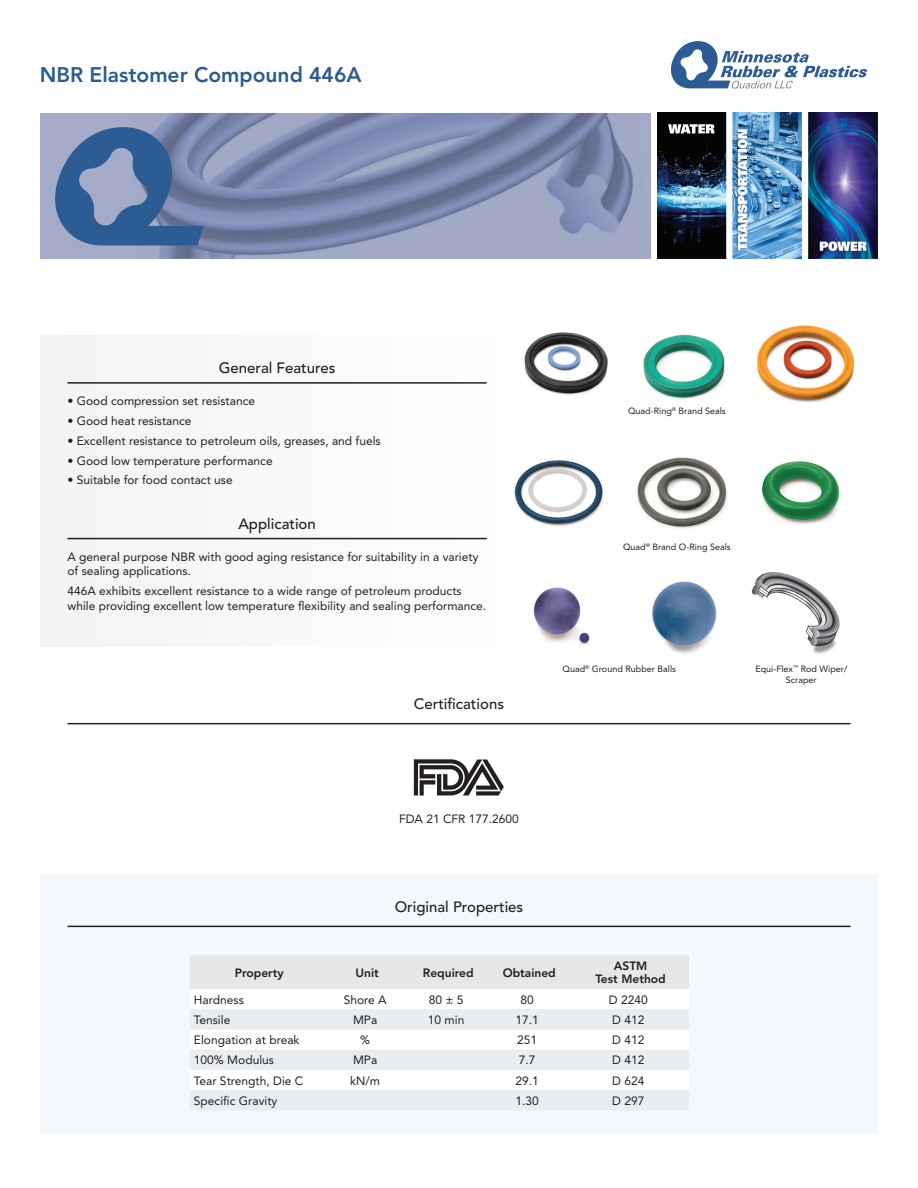
<style>
.page{position:relative;width:918px;height:1188px;background:#fff}
.page>*{position:absolute;margin:0;border:0;box-sizing:border-box;transform-origin:0 0}
.t1{font:800 21px "Avenir LT Std";color:#2c5c93}
.t2{font:500 15px "Avenir LT Std";color:#231f20}
.t3{font:12px/14.4px "Avenir LT Std";color:#231f20}
.t4{font:800 12px/13.5px "Avenir LT Std";color:#231f20;text-align:center}
.t5{font:9px/10.8px "Avenir LT Std";color:#231f20;text-align:center}
</style>
<div class="page">
<svg style="left:671px;top:41px;width:196px;height:48px"></svg>
<svg style="left:41px;top:113px;width:610px;height:146px;background:#939bbc"></svg>
<img style="left:158px;top:113px;width:72px;height:87px">
<img style="left:230px;top:113px;width:102px;height:87px">
<img style="left:332px;top:113px;width:101px;height:77px">
<img style="left:535px;top:113px;width:94px;height:59px">
<img style="left:238px;top:190px;width:101px;height:67px">
<img style="left:339px;top:181px;width:101px;height:66px">
<img style="left:440px;top:172px;width:101px;height:47px">
<img style="left:541px;top:163px;width:93px;height:71px">
<img style="left:808px;top:113px;width:70px;height:146px">
<svg style="left:55px;top:127px;width:148px;height:118px;background:#5d7aa6"></svg>
<img style="left:657px;top:113px;width:145px;height:146px">
<div style="left:41px;top:874px;width:837px;height:260px;background:#f4f8fc"></div>
<hr style="left:68px;top:926px;width:783px;height:1px;background:#231f20">
<div style="left:190px;top:955px;width:499px;height:34px;background:#e6e7e9"></div>
<div style="left:190px;top:989px;width:499px;height:20px;background:#fff"></div>
<svg style="left:190px;top:1010px;width:499px;height:100px;fill:#e8edf1"></svg>
<div style="left:412px;top:758px;width:93px;height:39px;background:#dadada"></div>
<svg style="left:414px;top:759px;width:90px;height:37px;background:#848282"></svg>
<hr style="left:68px;top:723px;width:783px;height:1px;background:#231f20">
<div style="left:41px;top:336px;width:471px;height:311px;background:#f8f8f9"></div>
<hr style="left:68px;top:382px;width:419px;height:2px;background:#231f20">
<hr style="left:68px;top:538px;width:419px;height:1px;background:#231f20">
<img style="left:751px;top:572px;width:89px;height:82px">
<img style="left:524px;top:332px;width:84px;height:63px">
<img style="left:757px;top:325px;width:98px;height:78px">
<img style="left:643px;top:334px;width:82px;height:65px">
<img style="left:637px;top:457px;width:90px;height:72px">
<img style="left:761px;top:461px;width:79px;height:63px">
<img style="left:514px;top:460px;width:90px;height:66px">
<img style="left:652px;top:581px;width:65px;height:73px">
<img style="left:533px;top:587px;width:57px;height:58px">
<h1 class="t1" style="left:40px;top:66px;width:323px">NBR Elastomer Compound 446A</h1>
<p class="t2" style="left:219px;top:362px;width:118px">General Features</p>
<p class="t3" style="left:68px;top:395px;width:189px">• Good compression set resistance</p>
<p class="t3" style="left:68px;top:415px;width:126px">• Good heat resistance</p>
<p class="t3" style="left:68px;top:434px;width:315px">• Excellent resistance to petroleum oils, greases, and fuels</p>
<p class="t3" style="left:68px;top:454px;width:207px">• Good low temperature performance</p>
<p class="t3" style="left:68px;top:474px;width:167px">• Suitable for food contact use</p>
<p class="t2" style="left:238px;top:518px;width:79px">Application</p>
<p class="t3" style="left:68px;top:551px;width:413px">A general purpose NBR with good aging resistance for suitability in a variety of sealing applications.</p>
<p class="t3" style="left:68px;top:585px;width:420px">446A exhibits excellent resistance to a wide range of petroleum products while providing excellent low temperature flexibility and sealing performance.</p>
<p class="t2" style="left:414px;top:697px;width:92px">Certifications</p>
<p class="t5" style="left:628px;top:406px;width:99px">Quad-Ring<sup>®</sup> Brand Seals</p>
<p class="t5" style="left:623px;top:542px;width:109px">Quad<sup>®</sup> Brand O-Ring Seals</p>
<p class="t5" style="left:563px;top:665px;width:115px">Quad<sup>®</sup> Ground Rubber Balls</p>
<p class="t5" style="left:755px;top:665px;width:94px">Equi-Flex<sup>™</sup> Rod Wiper/<br>Scraper</p>
<p class="t3" style="left:399px;top:813px;width:121px">FDA 21 CFR 177.2600</p>
<p class="t2" style="left:395px;top:900px;width:130px">Original Properties</p>
<p class="t4" style="left:235px;top:967px;width:51px">Property</p>
<p class="t4" style="left:356px;top:967px;width:25px">Unit</p>
<p class="t4" style="left:423px;top:967px;width:52px">Required</p>
<p class="t4" style="left:503px;top:967px;width:55px">Obtained</p>
<p class="t4" style="left:595px;top:960px;width:72px">ASTM<br>Test Method</p>
<p class="t3" style="left:194px;top:993px;width:51px">Hardness</p>
<p class="t3" style="left:344px;top:993px;width:44px">Shore A</p>
<p class="t3" style="left:429px;top:993px;width:36px">80 ± 5</p>
<p class="t3" style="left:520px;top:993px;width:15px">80</p>
<p class="t3" style="left:609px;top:993px;width:40px">D 2240</p>
<p class="t3" style="left:194px;top:1013px;width:38px">Tensile</p>
<p class="t3" style="left:353px;top:1013px;width:26px">MPa</p>
<p class="t3" style="left:428px;top:1013px;width:38px">10 min</p>
<p class="t3" style="left:515px;top:1013px;width:25px">17.1</p>
<p class="t3" style="left:612px;top:1013px;width:34px">D 412</p>
<p class="t3" style="left:194px;top:1034px;width:107px">Elongation at break</p>
<p class="t3" style="left:360px;top:1034px;width:11px">%</p>
<p class="t3" style="left:517px;top:1034px;width:22px">251</p>
<p class="t3" style="left:612px;top:1034px;width:34px">D 412</p>
<p class="t3" style="left:194px;top:1054px;width:82px">100% Modulus</p>
<p class="t3" style="left:353px;top:1054px;width:26px">MPa</p>
<p class="t3" style="left:519px;top:1054px;width:18px">7.7</p>
<p class="t3" style="left:612px;top:1054px;width:34px">D 412</p>
<p class="t3" style="left:194px;top:1074px;width:111px">Tear Strength, Die C</p>
<p class="t3" style="left:350px;top:1074px;width:31px">kN/m</p>
<p class="t3" style="left:515px;top:1074px;width:25px">29.1</p>
<p class="t3" style="left:612px;top:1074px;width:34px">D 624</p>
<p class="t3" style="left:194px;top:1094px;width:85px">Specific Gravity</p>
<p class="t3" style="left:515px;top:1094px;width:25px">1.30</p>
<p class="t3" style="left:612px;top:1094px;width:34px">D 297</p>
</div>
